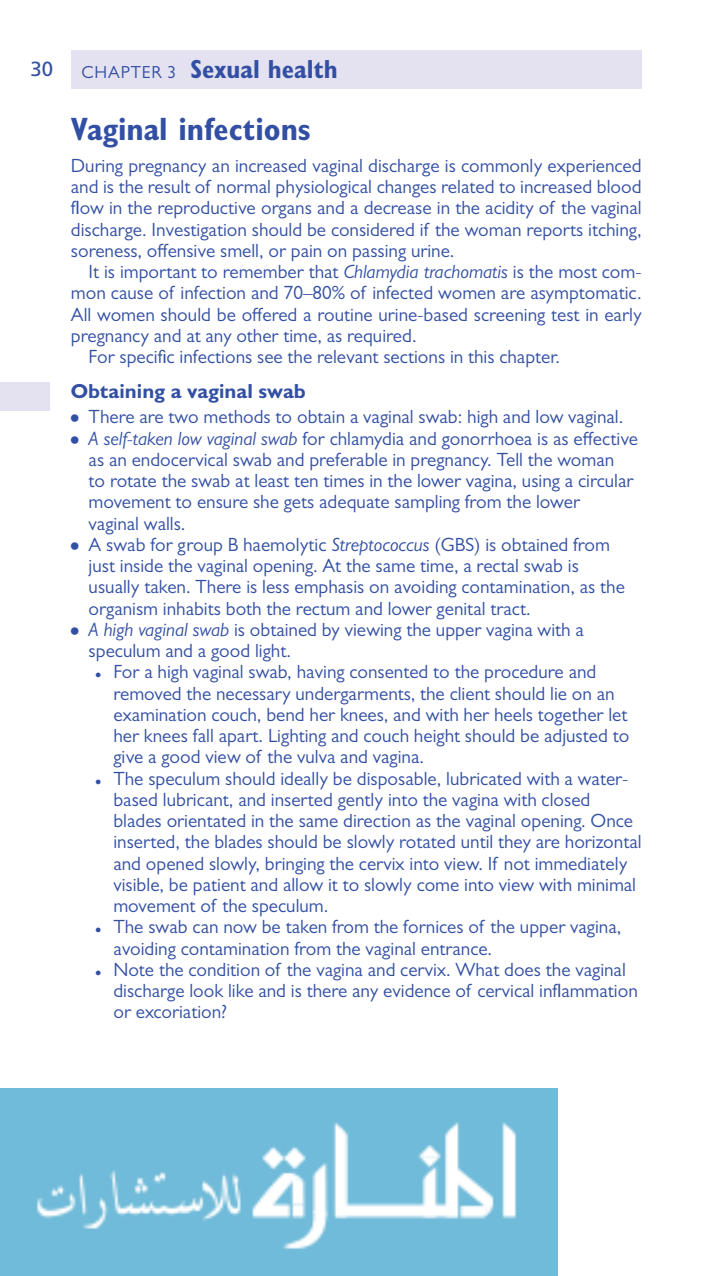
<style>
.page{position:relative;width:709px;height:1276px;background:#fff}
.page>*{position:absolute;margin:0;border:0;box-sizing:border-box;transform-origin:0 0}
.AHead{font:700 condensed 32.5px "Gill Sans MT Pro";color:#324fa3}
.t1{font:700 condensed 26.25px "Gill Sans MT Pro";color:#324fa3}
.BHead{font:700 20.5px "Gill Sans MT Std";color:#324fa3}
.t2{font:20.5px "Frutiger LT Std";color:#324fa3}
.BList{font:19.25px/21.2px "Gill Sans MT Std";color:#324fa3}
.SubBList{font:19.25px/21.2px "Gill Sans MT Std";color:#324fa3}
.Text{font:19.25px/21.2px "Gill Sans MT Std";color:#324fa3;text-align:justify}
.TextInd{font:19.25px/21.2px "Gill Sans MT Std";color:#324fa3;text-align:justify}
.SubBList1{font:19.25px/21.2px "Gill Sans MT Std";color:#324fa3}
.SubBList2{font:19.25px/21.2px "Gill Sans MT Std";color:#324fa3}
.BList2{font:19.25px/21.2px "Gill Sans MT Std";color:#324fa3}
.BList1{font:19.25px "Gill Sans MT Std";color:#324fa3}
.t3{font:17.5px "Gill Sans MT Std";color:#324fa3}
.s1{font-family:"Gill Sans MT Std";font-weight:400;font-stretch:normal;font-size:17.5px}
.s2{font-style:italic}
</style>
<div class="page">
<img style="left:0;top:1088px;width:558px;height:188px">
<div style="left:71px;top:50px;width:570px;height:39px;background:#e4e2f1"></div>
<div style="left:0;top:382px;width:49px;height:29px;background:#e4e2f1"></div>
<p class="t2" style="left:30px;top:57px;width:24px">30</p>
<p class="t3" style="left:81px;top:62px;width:26px">Chapt</p>
<h2 class="t1" style="left:142px;top:54px;width:197px"><span class="s1">er 3</span> Sexual health</h2>
<p class="AHead" style="left:71px;top:110px;width:241px">Vaginal infections</p>
<p class="Text" style="left:71px;top:155px;width:572px">During pregnancy an increased vaginal discharge is commonly experienced and is the result of normal physiological changes related to increased blood flow in the reproductive organs and a decrease in the acidity of the vaginal discharge. Investigation should be considered if the woman reports itching, soreness, offensive smell, or pain on passing urine.</p>
<p class="TextInd" style="left:71px;top:261px;width:572px;text-indent:18px">It is important to remember that <span class="s2">Chlamydia trachomatis</span> is the most com&shy;mon cause of infection and 70–80% of infected women are asymptomatic.<br>All women should be offered a routine urine-based screening test in early pregnancy and at any other time, as required.</p>
<p class="TextInd" style="left:89px;top:346px;width:473px">For specific infections see the relevant sections in this chapter.</p>
<p class="BHead" style="left:71px;top:379px;width:236px">Obtaining a vaginal swab</p>
<p class="BList1" style="left:71px;top:406px;width:554px">• There are two methods to obtain a vaginal swab: high and low vaginal.</p>
<p class="BList" style="left:89px;top:427px;width:551px;text-indent:-18px">• <span class="s2">A self-taken low vaginal swab</span> for chlamydia and gonorrhoea is as effective as an endocervical swab and preferable in pregnancy. Tell the woman<br>to rotate the swab at least ten times in the lower vagina, using a circular movement to ensure she gets adequate sampling from the lower<br>vaginal walls.</p>
<p class="BList" style="left:89px;top:533px;width:538px;text-indent:-18px">• A swab for group B haemolytic <span class="s2">Streptococcus</span> (GBS) is obtained from just inside the vaginal opening. At the same time, a rectal swab is usually taken. There is less emphasis on avoiding contamination, as the organism inhabits both the rectum and lower genital tract.</p>
<p class="BList2" style="left:89px;top:618px;width:496px;text-indent:-18px">• <span class="s2">A high vaginal swab</span> is obtained by viewing the upper vagina with a speculum and a good light.</p>
<p class="SubBList1" style="left:113px;top:661px;width:517px;text-indent:-18px">• For a high vaginal swab, having consented to the procedure and removed the necessary undergarments, the client should lie on an examination couch, bend her knees, and with her heels together let her knees fall apart. Lighting and couch height should be adjusted to give a good view of the vulva and vagina.</p>
<p class="SubBList" style="left:113px;top:767px;width:529px;text-indent:-18px">• The speculum should ideally be disposable, lubricated with a water&shy;based lubricant, and inserted gently into the vagina with closed blades orientated in the same direction as the vaginal opening. Once inserted, the blades should be slowly rotated until they are horizontal and opened slowly, bringing the cervix into view. If not immediately visible, be patient and allow it to slowly come into view with minimal movement of the speculum.</p>
<p class="SubBList" style="left:113px;top:916px;width:509px;text-indent:-18px">• The swab can now be taken from the fornices of the upper vagina, avoiding contamination from the vaginal entrance.</p>
<p class="SubBList2" style="left:113px;top:958px;width:526px;text-indent:-18px">• Note the condition of the vagina and cervix. What does the vaginal discharge look like and is there any evidence of cervical inflammation or excoriation?</p>
</div>
